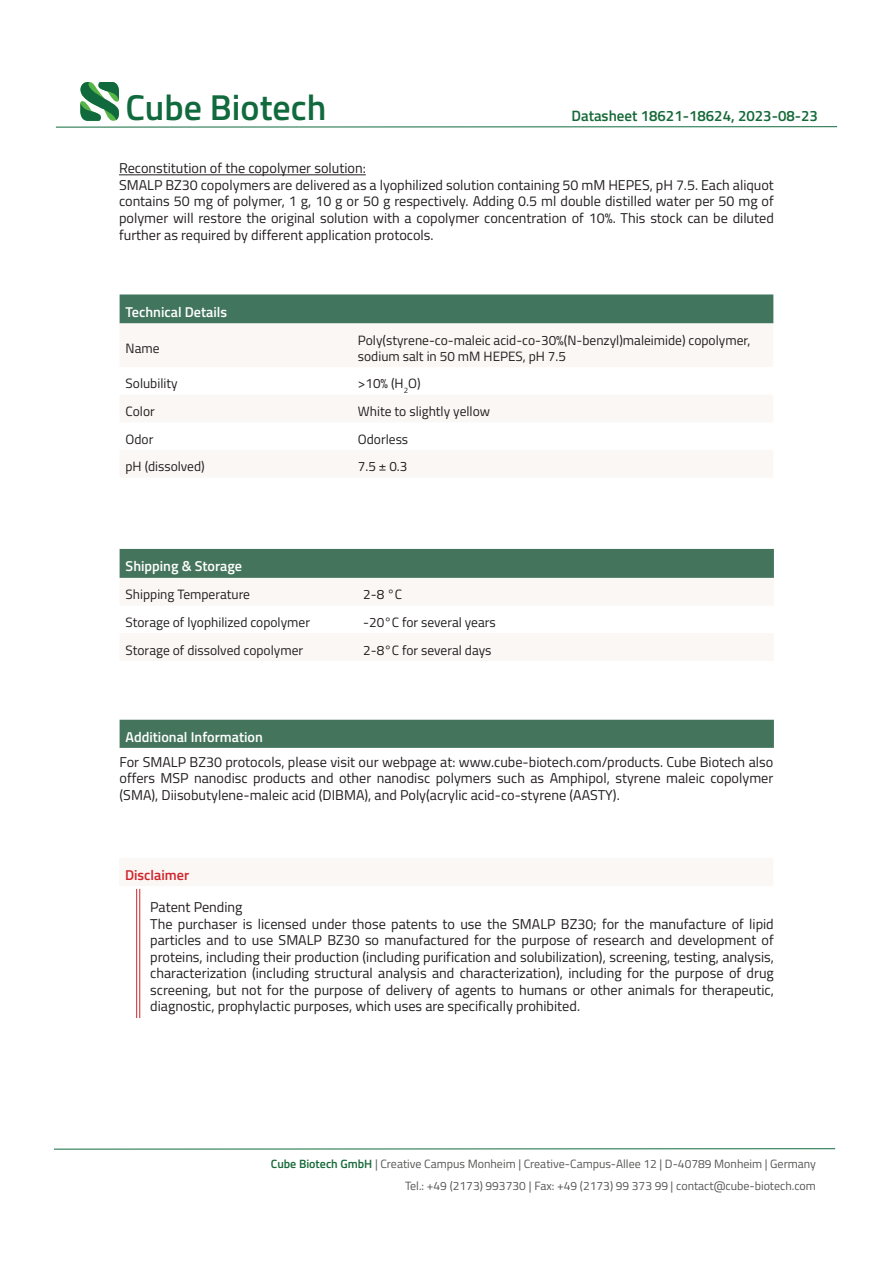
<style>
.page{position:relative;width:893px;height:1263px;background:#fff}
.page>*{position:absolute;margin:0;border:0;box-sizing:border-box;transform-origin:0 0}
.t1{font:600 36px "Titillium Web";color:#116a3e}
.t2{font:600 15px "Titillium Web";color:#166938}
.t3{font:14.25px/16.5px "Titillium Web";color:#231f20}
.t4{font:600 14.25px "Titillium Web";color:#fff}
.t5{font:600 14.25px "Titillium Web";color:#d1232a}
.t6{font:13.5px/16.2px "Titillium Web";color:#231f20}
.t7{font:12px/22px "Titillium Web";color:#575756;text-align:right}
.s1{font-weight:600;color:#166938}
</style>
<div class="page">
<div style="left:120px;top:294px;width:653px;height:29px;background:#41755d"></div>
<svg style="left:120px;top:323px;width:653px;height:1px"></svg>
<div style="left:120px;top:549px;width:654px;height:29px;background:#44755c"></div>
<div style="left:120px;top:720px;width:654px;height:28px;background:#44755c"></div>
<hr style="left:139px;top:889px;width:1px;height:129px;background:#d1232a">
<hr style="left:136px;top:889px;width:1px;height:129px;background:#d1232a">
<hr style="left:119px;top:175px;width:247px;height:1px;background:#231f20">
<svg style="left:80px;top:82px;width:39px;height:39px"></svg>
<hr style="left:56px;top:126px;width:781px;height:1px;background:#116a3e">
<hr style="left:54px;top:1148px;width:781px;height:1px;background:#116a3e">
<h1 class="t1" style="left:125px;top:81px;width:203px">Cube Biotech</h1>
<p class="t2" style="left:571px;top:104px;width:248px">Datasheet 18621-18624, 2023-08-23</p>
<p class="t3" style="left:119px;top:160px;width:656px">Reconstitution of the copolymer solution:<br>SMALP BZ30 copolymers are delivered as a lyophilized solution containing 50 mM HEPES, pH 7.5. Each aliquot contains 50 mg of polymer, 1 g, 10 g or 50 g respectively. Adding 0.5 ml double distilled water per 50 mg of polymer will restore the original solution with a copolymer concentration of 10%. This stock can be diluted further as required by different application protocols.</p>
<p class="t4" style="left:126px;top:301px;width:103px">Technical Details</p>
<p class="t6" style="left:126px;top:339px;width:35px">Name</p>
<p class="t6" style="left:358px;top:331px;width:394px">Poly(styrene-co-maleic acid-co-30%(N-benzyl)maleimide) copolymer, sodium salt in 50 mM HEPES, pH 7.5</p>
<p class="t6" style="left:126px;top:375px;width:54px">Solubility</p>
<p class="t6" style="left:358px;top:375px;width:64px">&gt;10% (H<sub>2</sub>O)</p>
<p class="t6" style="left:126px;top:403px;width:31px">Color</p>
<p class="t6" style="left:358px;top:403px;width:134px">White to slightly yellow</p>
<p class="t6" style="left:126px;top:430px;width:29px">Odor</p>
<p class="t6" style="left:358px;top:430px;width:52px">Odorless</p>
<p class="t6" style="left:126px;top:458px;width:81px">pH (dissolved)</p>
<p class="t6" style="left:358px;top:458px;width:51px">7.5 ± 0.3</p>
<p class="t4" style="left:126px;top:555px;width:118px">Shipping &amp; Storage</p>
<p class="t6" style="left:126px;top:586px;width:126px">Shipping Temperature</p>
<p class="t6" style="left:363px;top:586px;width:40px">2-8 °C</p>
<p class="t6" style="left:126px;top:613px;width:186px">Storage of lyophilized copolymer</p>
<p class="t6" style="left:363px;top:613px;width:134px">-20°C for several years</p>
<p class="t6" style="left:126px;top:641px;width:179px">Storage of dissolved copolymer</p>
<p class="t6" style="left:363px;top:641px;width:130px">2-8°C for several days</p>
<p class="t4" style="left:126px;top:726px;width:139px">Additional Information</p>
<p class="t3" style="left:120px;top:753px;width:655px;text-align:justify">For SMALP BZ30 protocols, please visit our webpage at: www.cube-biotech.com/products. Cube Biotech also offers MSP nanodisc products and other nanodisc polymers such as Amphipol, styrene maleic copolymer (SMA), Diisobutylene-maleic acid (DIBMA), and Poly(acrylic acid-co-styrene (AASTY).</p>
<p class="t5" style="left:125px;top:864px;width:66px">Disclaimer</p>
<p class="t3" style="left:150px;top:898px;width:625px">Patent Pending<br>The purchaser is licensed under those patents to use the SMALP BZ30; for the manufacture of lipid particles and to use SMALP BZ30 so manufactured for the purpose of research and development of proteins, including their production (including purification and solubilization), screening, testing, analysis, characterization (including structural analysis and characterization), including for the purpose of drug screening, but not for the purpose of delivery of agents to humans or other animals for therapeutic, diagnostic, prophylactic purposes, which uses are specifically prohibited.</p>
<p class="t7" style="left:271px;top:1152px;width:547px"><span class="s1">Cube Biotech GmbH</span> | Creative Campus Monheim | Creative-Campus-Allee 12 | D-40789 Monheim | Germany<br>Tel.: +49 (2173) 993730 | Fax: +49 (2173) 99 373 99 | contact@cube-biotech.com</p>
</div>
